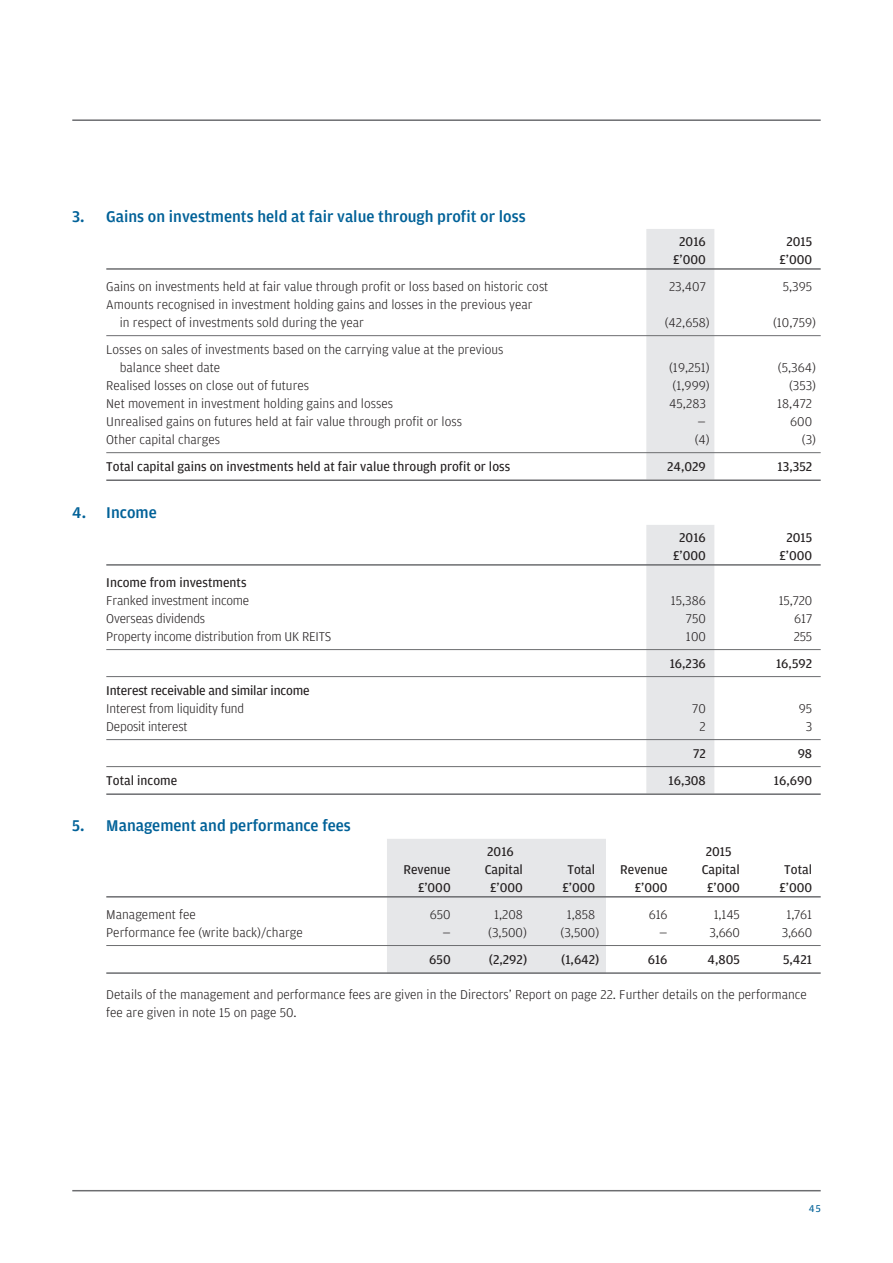
<style>
.page{position:relative;width:893px;height:1263px;background:#fff}
.page>*{position:absolute;margin:0;border:0;box-sizing:border-box;transform-origin:0 0}
.t1{font:500 16.5px "Amplitude";color:#006198}
.t2{font:300 13.5px/18px "Amplitude";color:#231f20}
.t3{font:13.5px "Amplitude";color:#231f20}
.t4{font:10.5px "Amplitude";color:#006198}
</style>
<div class="page">
<hr style="left:72px;top:119px;width:749px;height:2px;background:#6c6d70">
<hr style="left:72px;top:1190px;width:749px;height:1px;background:#6c6d70">
<div style="left:646px;top:229px;width:68px;height:250px;background:#e6e7e9"></div>
<hr style="left:106px;top:268px;width:715px;height:2px;background:#6c6d70">
<hr style="left:106px;top:335px;width:715px;height:1px;background:#6c6d70">
<hr style="left:106px;top:452px;width:715px;height:1px;background:#6c6d70">
<hr style="left:106px;top:479px;width:715px;height:2px;background:#6c6d70">
<div style="left:646px;top:525px;width:68px;height:268px;background:#e6e7e9"></div>
<hr style="left:106px;top:564px;width:715px;height:2px;background:#6c6d70">
<hr style="left:106px;top:649px;width:715px;height:1px;background:#6c6d70">
<hr style="left:106px;top:676px;width:715px;height:1px;background:#6c6d70">
<hr style="left:106px;top:739px;width:715px;height:1px;background:#6c6d70">
<hr style="left:106px;top:766px;width:715px;height:1px;background:#6c6d70">
<hr style="left:106px;top:793px;width:715px;height:2px;background:#6c6d70">
<div style="left:387px;top:839px;width:219px;height:135px;background:#e6e7e9"></div>
<hr style="left:106px;top:896px;width:715px;height:1px;background:#6c6d70">
<hr style="left:106px;top:945px;width:715px;height:1px;background:#6c6d70">
<hr style="left:106px;top:972px;width:715px;height:2px;background:#6c6d70">
<p class="t1" style="left:72px;top:206px;width:455px">3. Gains on investments held at fair value through profit or loss</p>
<p class="t3" style="left:679px;top:233px;width:28px">2016</p>
<p class="t3" style="left:786px;top:233px;width:27px">2015</p>
<p class="t3" style="left:673px;top:251px;width:34px">£’000</p>
<p class="t3" style="left:779px;top:251px;width:34px">£’000</p>
<p class="t2" style="left:106px;top:277px;width:444px">Gains on investments held at fair value through profit or loss based on historic cost</p>
<p class="t2" style="left:669px;top:277px;width:38px">23,407</p>
<p class="t2" style="left:783px;top:277px;width:31px">5,395</p>
<p class="t2" style="left:120px;top:295px;width:414px;text-indent:-13px">Amounts recognised in investment holding gains and losses in the previous year in respect of investments sold during the year</p>
<p class="t2" style="left:665px;top:313px;width:46px">(42,658)</p>
<p class="t2" style="left:773px;top:313px;width:44px">(10,759)</p>
<p class="t2" style="left:120px;top:340px;width:385px;text-indent:-14px">Losses on sales of investments based on the carrying value at the previous balance sheet date</p>
<p class="t2" style="left:669px;top:358px;width:42px">(19,251)</p>
<p class="t2" style="left:778px;top:358px;width:40px">(5,364)</p>
<p class="t2" style="left:106px;top:376px;width:204px">Realised losses on close out of futures</p>
<p class="t2" style="left:673px;top:376px;width:39px">(1,999)</p>
<p class="t2" style="left:789px;top:376px;width:29px">(353)</p>
<p class="t2" style="left:106px;top:394px;width:288px">Net movement in investment holding gains and losses</p>
<p class="t2" style="left:669px;top:394px;width:38px">45,283</p>
<p class="t2" style="left:777px;top:394px;width:36px">18,472</p>
<p class="t2" style="left:106px;top:412px;width:357px">Unrealised gains on futures held at fair value through profit or loss</p>
<p class="t2" style="left:697px;top:412px;width:10px">—</p>
<p class="t2" style="left:790px;top:412px;width:23px">600</p>
<p class="t2" style="left:106px;top:430px;width:115px">Other capital charges</p>
<p class="t2" style="left:695px;top:430px;width:17px">(4)</p>
<p class="t2" style="left:802px;top:430px;width:16px">(3)</p>
<p class="t3" style="left:106px;top:458px;width:405px">Total capital gains on investments held at fair value through profit or loss</p>
<p class="t3" style="left:667px;top:458px;width:40px">24,029</p>
<p class="t3" style="left:778px;top:458px;width:36px">13,352</p>
<p class="t1" style="left:72px;top:502px;width:86px">4. Income</p>
<p class="t3" style="left:679px;top:529px;width:28px">2016</p>
<p class="t3" style="left:786px;top:529px;width:27px">2015</p>
<p class="t3" style="left:673px;top:547px;width:34px">£’000</p>
<p class="t3" style="left:779px;top:547px;width:34px">£’000</p>
<p class="t3" style="left:106px;top:574px;width:142px">Income from investments</p>
<p class="t2" style="left:106px;top:591px;width:145px">Franked investment income</p>
<p class="t2" style="left:671px;top:591px;width:37px">15,386</p>
<p class="t2" style="left:779px;top:591px;width:35px">15,720</p>
<p class="t2" style="left:106px;top:609px;width:100px">Overseas dividends</p>
<p class="t2" style="left:686px;top:609px;width:21px">750</p>
<p class="t2" style="left:794px;top:609px;width:19px">617</p>
<p class="t2" style="left:106px;top:627px;width:227px">Property income distribution from UK REITS</p>
<p class="t2" style="left:686px;top:627px;width:21px">100</p>
<p class="t2" style="left:794px;top:627px;width:20px">255</p>
<p class="t3" style="left:670px;top:655px;width:38px">16,236</p>
<p class="t3" style="left:776px;top:655px;width:38px">16,592</p>
<p class="t3" style="left:106px;top:682px;width:205px">Interest receivable and similar income</p>
<p class="t2" style="left:106px;top:699px;width:139px">Interest from liquidity fund</p>
<p class="t2" style="left:692px;top:699px;width:15px">70</p>
<p class="t2" style="left:799px;top:699px;width:15px">95</p>
<p class="t2" style="left:106px;top:717px;width:83px">Deposit interest</p>
<p class="t2" style="left:700px;top:717px;width:8px">2</p>
<p class="t2" style="left:806px;top:717px;width:8px">3</p>
<p class="t3" style="left:693px;top:745px;width:14px">72</p>
<p class="t3" style="left:798px;top:745px;width:16px">98</p>
<p class="t3" style="left:106px;top:772px;width:72px">Total income</p>
<p class="t3" style="left:668px;top:772px;width:39px">16,308</p>
<p class="t3" style="left:774px;top:772px;width:40px">16,690</p>
<p class="t1" style="left:72px;top:816px;width:280px">5. Management and performance fees</p>
<p class="t3" style="left:487px;top:843px;width:28px">2016</p>
<p class="t3" style="left:706px;top:843px;width:27px">2015</p>
<p class="t3" style="left:403px;top:861px;width:49px">Revenue</p>
<p class="t3" style="left:485px;top:861px;width:40px">Capital</p>
<p class="t3" style="left:567px;top:861px;width:29px">Total</p>
<p class="t3" style="left:620px;top:861px;width:49px">Revenue</p>
<p class="t3" style="left:702px;top:861px;width:40px">Capital</p>
<p class="t3" style="left:784px;top:861px;width:29px">Total</p>
<p class="t3" style="left:418px;top:879px;width:34px">£’000</p>
<p class="t3" style="left:490px;top:879px;width:34px">£’000</p>
<p class="t3" style="left:563px;top:879px;width:34px">£’000</p>
<p class="t3" style="left:635px;top:879px;width:34px">£’000</p>
<p class="t3" style="left:707px;top:879px;width:34px">£’000</p>
<p class="t3" style="left:779px;top:879px;width:34px">£’000</p>
<p class="t2" style="left:106px;top:905px;width:91px">Management fee</p>
<p class="t2" style="left:430px;top:905px;width:22px">650</p>
<p class="t2" style="left:494px;top:905px;width:30px">1,208</p>
<p class="t2" style="left:567px;top:905px;width:30px">1,858</p>
<p class="t2" style="left:649px;top:905px;width:20px">616</p>
<p class="t2" style="left:714px;top:905px;width:28px">1,145</p>
<p class="t2" style="left:786px;top:905px;width:27px">1,761</p>
<p class="t2" style="left:106px;top:923px;width:198px">Performance fee (write back)/charge</p>
<p class="t2" style="left:442px;top:923px;width:10px">—</p>
<p class="t2" style="left:488px;top:923px;width:40px">(3,500)</p>
<p class="t2" style="left:561px;top:923px;width:40px">(3,500)</p>
<p class="t2" style="left:659px;top:923px;width:10px">—</p>
<p class="t2" style="left:709px;top:923px;width:32px">3,660</p>
<p class="t2" style="left:782px;top:923px;width:32px">3,660</p>
<p class="t3" style="left:429px;top:951px;width:23px">650</p>
<p class="t3" style="left:489px;top:951px;width:40px">(2,292)</p>
<p class="t3" style="left:561px;top:951px;width:40px">(1,642)</p>
<p class="t3" style="left:648px;top:951px;width:21px">616</p>
<p class="t3" style="left:707px;top:951px;width:34px">4,805</p>
<p class="t3" style="left:783px;top:951px;width:31px">5,421</p>
<p class="t2" style="left:106px;top:985px;width:702px">Details of the management and performance fees are given in the Directors’ Report on page 22. Further details on the performance fee are given in note 15 on page 50.</p>
<p class="t4" style="left:809px;top:1202px;width:13px">45</p>
</div>
